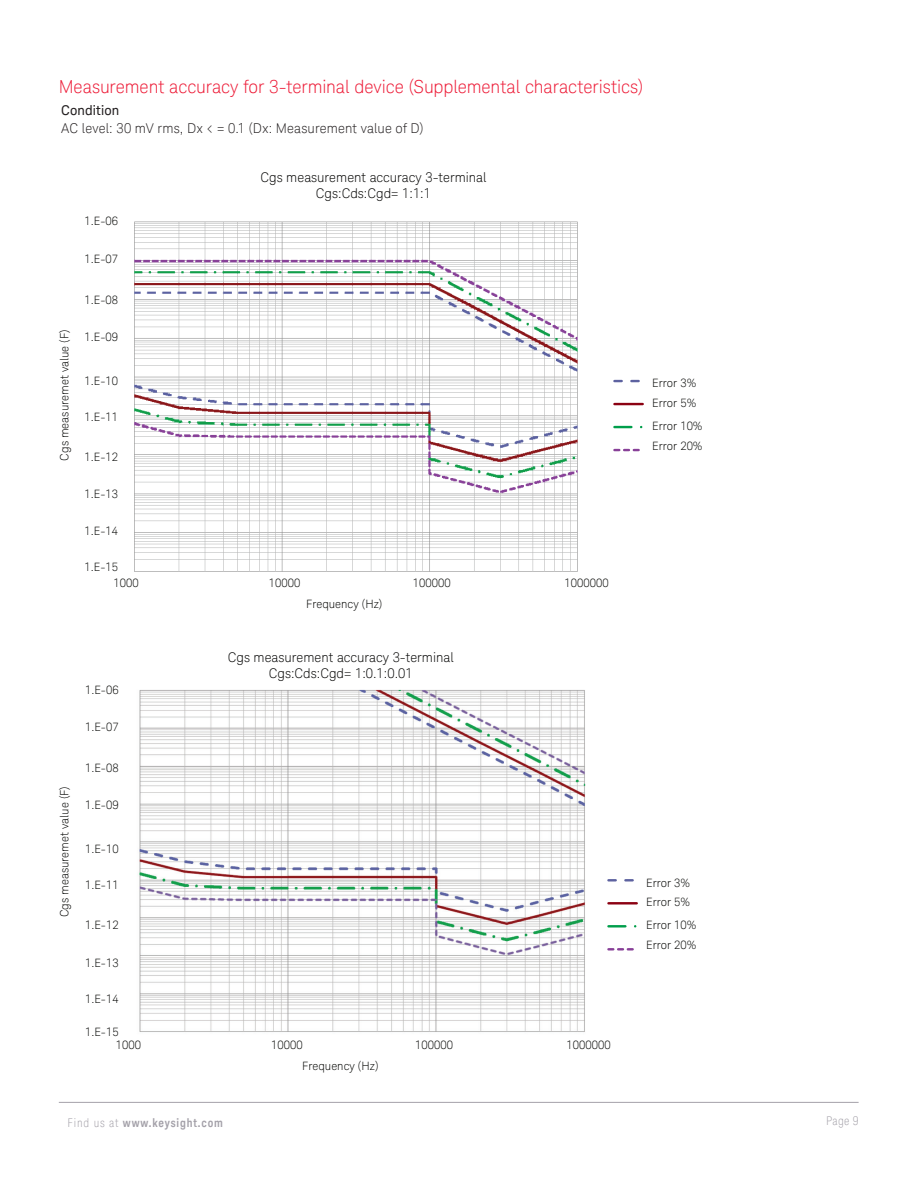
<style>
.page{position:relative;width:918px;height:1188px;background:#fff}
.page>*{position:absolute;margin:0;border:0;box-sizing:border-box;transform-origin:0 0}
.K_Heading_2{font:300 18px "Keysight Sans";letter-spacing:-.005em;color:#ed1a36}
.t1{font:300 13.5px/16.2px "Keysight Sans";color:#050504;text-align:center}
.K_Body_Text{font:300 13.5px "Keysight Sans";letter-spacing:.01em;color:#231f20}
.K_Body_Text-2{font:13.5px "Keysight Sans";letter-spacing:.01em;color:#231f20}
.t2{font:700 12px "Keysight Sans Condensed";letter-spacing:.07em;color:#a4a1a9}
.t3{font:300 condensed 12px "Keysight Sans";color:#a4a1a9}
.t4{font:300 11.7px/20px "Keysight Sans";color:#040503}
.s1{font-family:"Keysight Sans";font-weight:300;font-stretch:condensed}
</style>
<div class="page">
<hr style="left:59px;top:1102px;width:800px;height:1px;background:#a4a1a9">
<svg style="left:614px;top:380px;width:26px;height:2px"></svg>
<hr style="left:614px;top:403px;width:29px;height:2px;background:#8b0112">
<svg style="left:614px;top:426px;width:29px;height:2px"></svg>
<svg style="left:614px;top:449px;width:26px;height:2px"></svg>
<img style="left:134px;top:221px;width:444px;height:351px">
<hr style="left:134px;top:693px;width:1px;height:335px;background:#878686">
<img style="left:139px;top:689px;width:447px;height:343px">
<svg style="left:608px;top:879px;width:26px;height:3px"></svg>
<hr style="left:608px;top:902px;width:29px;height:3px;background:#8b0112">
<svg style="left:608px;top:925px;width:29px;height:3px"></svg>
<svg style="left:608px;top:948px;width:26px;height:3px"></svg>
<p class="K_Heading_2" style="left:59px;top:76px;width:586px">Measurement accuracy for 3-terminal device (Supplemental characteristics)</p>
<p class="K_Body_Text-2" style="left:61px;top:103px;width:60px">Condition</p>
<p class="K_Body_Text" style="left:61px;top:121px;width:364px">AC level: 30 mV rms, Dx &lt; = 0.1 (Dx: Measurement value of D)</p>
<p class="t1" style="left:260px;top:169px;width:228px">Cgs measurement accuracy 3-terminal<br>Cgs:Cds:Cgd= 1:1:1</p>
<p class="t4" style="left:84px;top:211px;width:35px">1.E-06</p>
<p class="t4" style="left:84px;top:249px;width:35px">1.E-07</p>
<p class="t4" style="left:55px;top:461px;width:132px;rotate:-90deg">Cgs measuremet value (F)</p>
<p class="t4" style="left:84px;top:290px;width:35px">1.E-08</p>
<p class="t4" style="left:84px;top:327px;width:35px">1.E-09</p>
<p class="t4" style="left:84px;top:371px;width:35px">1.E-10</p>
<p class="t4" style="left:84px;top:407px;width:35px">1.E-11</p>
<p class="t4" style="left:84px;top:446px;width:35px">1.E-12</p>
<p class="t4" style="left:84px;top:484px;width:35px">1.E-13</p>
<p class="t4" style="left:84px;top:521px;width:35px">1.E-14</p>
<p class="t4" style="left:84px;top:557px;width:35px">1.E-15</p>
<p class="t4" style="left:114px;top:573px;width:27px">1000</p>
<p class="t4" style="left:269px;top:573px;width:33px">10000</p>
<p class="t4" style="left:413px;top:573px;width:39px">100000</p>
<p class="t4" style="left:564px;top:573px;width:46px">1000000</p>
<p class="t4" style="left:306px;top:594px;width:78px">Frequency (Hz)</p>
<p class="t4" style="left:55px;top:917px;width:132px;rotate:-90deg">Cgs measuremet value (F)</p>
<p class="t4" style="left:85px;top:680px;width:35px">1.E-06</p>
<p class="t4" style="left:85px;top:717px;width:35px">1.E-07</p>
<p class="t4" style="left:85px;top:758px;width:35px">1.E-08</p>
<p class="t4" style="left:85px;top:795px;width:35px">1.E-09</p>
<p class="t4" style="left:85px;top:839px;width:35px">1.E-10</p>
<p class="t4" style="left:85px;top:875px;width:35px">1.E-11</p>
<p class="t4" style="left:85px;top:915px;width:35px">1.E-12</p>
<p class="t4" style="left:85px;top:952px;width:35px">1.E-13</p>
<p class="t4" style="left:85px;top:989px;width:35px">1.E-14</p>
<p class="t4" style="left:85px;top:1022px;width:35px">1.E-15</p>
<p class="t1" style="left:228px;top:649px;width:228px">Cgs measurement accuracy 3-terminal<br>Cgs:Cds:Cgd= 1:0.1:0.01</p>
<p class="t4" style="left:116px;top:1035px;width:27px">1000</p>
<p class="t4" style="left:271px;top:1035px;width:33px">10000</p>
<p class="t4" style="left:415px;top:1035px;width:39px">100000</p>
<p class="t4" style="left:567px;top:1035px;width:46px">1000000</p>
<p class="t4" style="left:302px;top:1056px;width:78px">Frequency (Hz)</p>
<p class="t4" style="left:652px;top:373px;width:46px">Error 3%<br>Error 5%</p>
<p class="t4" style="left:652px;top:416px;width:52px">Error 10%<br>Error 20%</p>
<p class="t4" style="left:646px;top:873px;width:45px">Error 3%<br>Error 5%</p>
<p class="t4" style="left:646px;top:915px;width:52px">Error 10%<br>Error 20%</p>
<p class="t2" style="left:68px;top:1115px;width:157px"><span class="s1">Find us at</span> www.keysight.com</p>
<p class="t3" style="left:826px;top:1113px;width:34px">Page 9</p>
</div>
